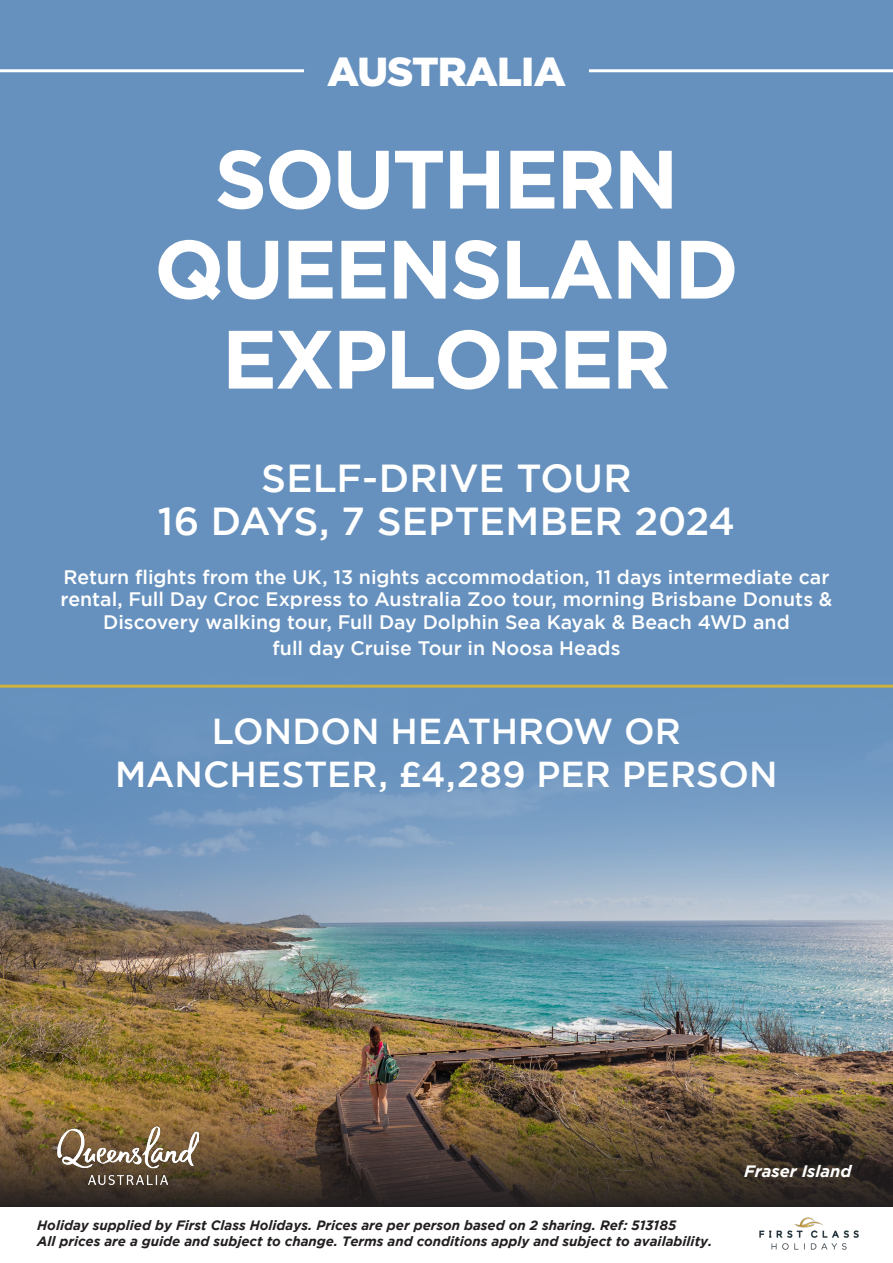
<style>
.page{position:relative;width:893px;height:1263px;background:#fff}
.page>*{position:absolute;margin:0;border:0;box-sizing:border-box;transform-origin:0 0}
.t1{font:700 82.5px/90px "Gotham";letter-spacing:-.03em;color:#fff;text-align:center}
.t2{font:900 40.5px "Gotham";letter-spacing:-.02em;color:#fff}
.t3{font:500 39px "Gotham";color:#fff}
.t4{font:500 36px "Gotham";color:#fff}
.t5{font:500 19.5px/22.5px "Gotham";color:#fff;text-align:center}
.t6{font:italic 700 16.5px "Gotham";color:#fff}
.t7{font:italic 700 13.5px/16.5px "Gotham";color:#231f20}
</style>
<div class="page">
<img style="left:0;top:638px;width:893px;height:455px">
<div style="left:0;top:0;width:893px;height:638px;background:#6691be"></div>
<svg style="left:0;top:1093px;width:893px;height:114px;background:#574530"></svg>
<hr style="left:0;top:685px;width:893px;height:3px;background:#cfb13d">
<hr style="left:589px;top:69px;width:304px;height:3px;background:#fff">
<hr style="left:0;top:69px;width:304px;height:3px;background:#fff">
<img style="left:759px;top:1217px;width:100px;height:33px">
<img style="left:57px;top:1126px;width:142px;height:58px">
<p class="t2" style="left:327px;top:48px;width:240px">AUSTRALIA</p>
<p class="t1" style="left:154px;top:132px;width:586px">SOUTHERN<br>QUEENSLAND<br>EXPLORER</p>
<p class="t3" style="left:261px;top:456px;width:372px">SELF-DRIVE TOUR</p>
<p class="t3" style="left:158px;top:499px;width:578px">16 DAYS, 7 SEPTEMBER 2024</p>
<p class="t5" style="left:60px;top:565px;width:773px">Return flights from the UK, 13 nights accommodation, 11 days intermediate car rental, Full Day Croc Express to Australia Zoo tour, morning Brisbane Donuts &amp;<br>Discovery walking tour, Full Day Dolphin Sea Kayak &amp; Beach 4WD and</p>
<p class="t5" style="left:273px;top:636px;width:349px">full day Cruise Tour in Noosa Heads</p>
<p class="t4" style="left:212px;top:711px;width:470px">LONDON HEATHROW OR</p>
<p class="t4" style="left:115px;top:754px;width:664px">MANCHESTER, £4,289 PER PERSON</p>
<p class="t7" style="left:37px;top:1217px;width:677px">Holiday supplied by First Class Holidays. Prices are per person based on 2 sharing. Ref: 513185<br>All prices are a guide and subject to change. Terms and conditions apply and subject to availability.</p>
<p class="t6" style="left:744px;top:1162px;width:109px">Fraser Island</p>
</div>
